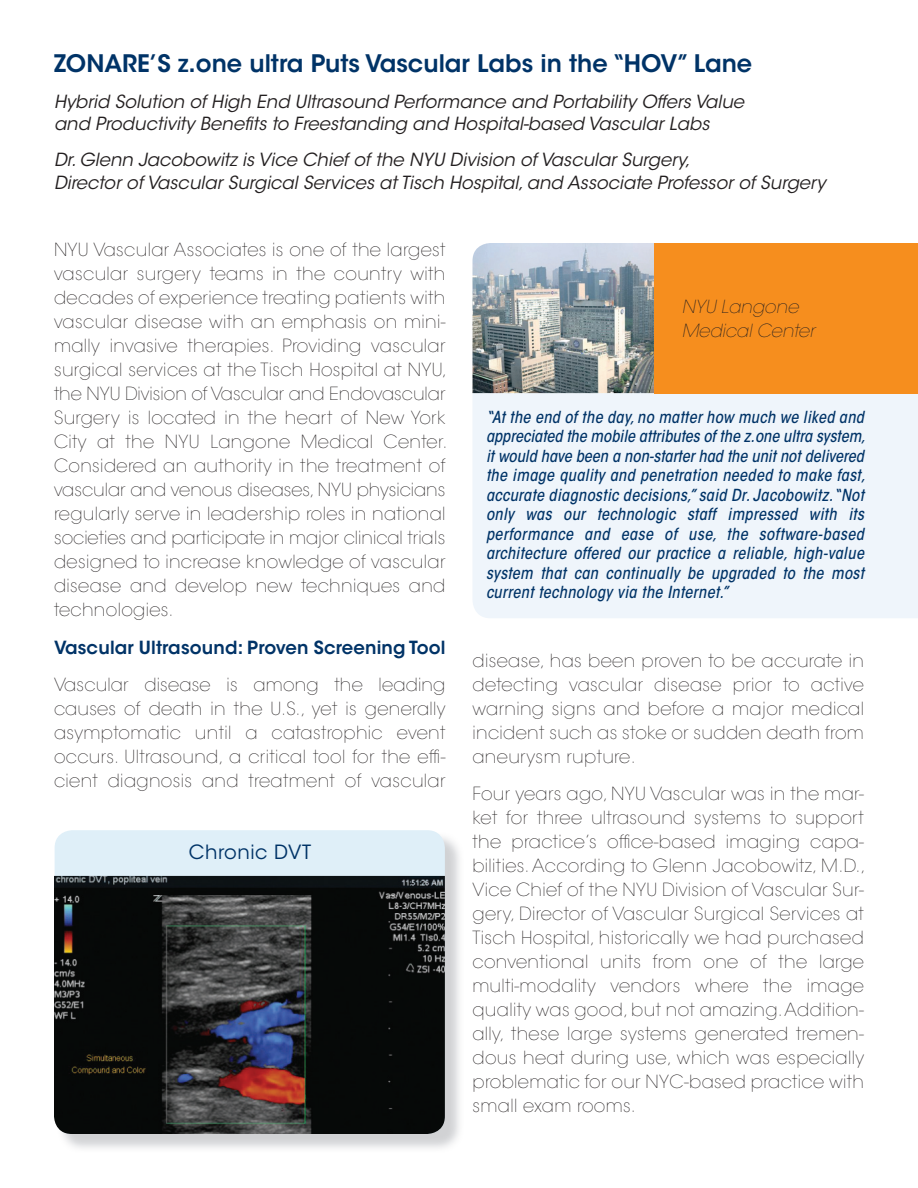
<style>
.page{position:relative;width:918px;height:1188px;background:#fff}
.page>*{position:absolute;margin:0;border:0;box-sizing:border-box;transform-origin:0 0}
.t1{font:600 24px "ITC Avant Garde Std";color:#003367}
.t2{font:19.5px "ITC Avant Garde Std";letter-spacing:.03em;color:#003367}
.t3{font:200 18px/24px "ITC Avant Garde Std";letter-spacing:.02em;color:#231f20;text-align:justify}
.t4{font:italic 18px/22.5px "ITC Avant Garde Std";color:#231f20}
.t5{font:600 18px "ITC Avant Garde Std";letter-spacing:.01em;color:#003367}
.t6{font:italic 200 18px/24px "ITC Avant Garde Std";color:#231f20}
.t7{font:italic 500 condensed 16.5px/19.5px "ITC Avant Garde Std";letter-spacing:.02em;color:#003367;text-align:justify}
</style>
<div class="page">
<div style="left:55px;top:830px;width:390px;height:304px;background:#dfeff8;border-radius:18px"></div>
<img style="left:54px;top:876px;width:391px;height:258px">
<div style="left:472px;top:393px;width:446px;height:225px;background:#eff5fb"></div>
<img style="left:472px;top:243px;width:183px;height:150px">
<div style="left:655px;top:243px;width:263px;height:150px;background:#f68e1e"></div>
<h1 class="t1" style="left:54px;top:48px;width:700px">ZONARE’S z.one ultra Puts Vascular Labs in the “HOV” Lane</h1>
<p class="t4" style="left:54px;top:90px;width:692px">Hybrid Solution of High End Ultrasound Performance and Portability Offers Value and Productivity Benefits to Freestanding and Hospital-based Vascular Labs</p>
<p class="t4" style="left:54px;top:149px;width:773px">Dr. Glenn Jacobowitz is Vice Chief of the NYU Division of Vascular Surgery,<br>Director of Vascular Surgical Services at Tisch Hospital, and Associate Professor of Surgery</p>
<p class="t3" style="left:54px;top:238px;width:395px">NYU Vascular Associates is one of the largest vascular surgery teams in the country with decades of experience treating patients with vascular disease with an emphasis on mini&shy;mally invasive therapies. Providing vascular surgical services at the Tisch Hospital at NYU, the NYU Division of Vascular and Endovascular Surgery is located in the heart of New York City at the NYU Langone Medical Center.<br>Considered an authority in the treatment of vascular and venous diseases, NYU physicians regularly serve in leadership roles in national societies and participate in major clinical trials designed to increase knowledge of vascular disease and develop new techniques and technologies.</p>
<p class="t5" style="left:54px;top:636px;width:393px">Vascular Ultrasound: Proven Screening Tool</p>
<p class="t3" style="left:54px;top:673px;width:393px">Vascular disease is among the leading causes of death in the U.S., yet is generally asymptomatic until a catastrophic event occurs. Ultrasound, a critical tool for the effi&shy;cient diagnosis and treatment of vascular</p>
<p class="t2" style="left:189px;top:840px;width:124px">Chronic DVT</p>
<p class="t6" style="left:682px;top:295px;width:135px">NYU Langone<br>Medical Center</p>
<p class="t7" style="left:486px;top:407px;width:381px">“At the end of the day, no matter how much we liked and appreciated the mobile attributes of the z.one ultra system, it would have been a non-starter had the unit not delivered the image quality and penetration needed to make fast, accurate diagnostic decisions,” said Dr. Jacobowitz. “Not only was our technologic staff impressed with its performance and ease of use, the software-based architecture offered our practice a reliable, high-value system that can continually be upgraded to the most current technology via the Internet.”</p>
<p class="t3" style="left:472px;top:649px;width:393px">disease, has been proven to be accurate in detecting vascular disease prior to active warning signs and before a major medical incident such as stoke or sudden death from aneurysm rupture.</p>
<p class="t3" style="left:472px;top:782px;width:395px">Four years ago, NYU Vascular was in the mar&shy;ket for three ultrasound systems to support the practice’s office-based imaging capa&shy;bilities. According to Glenn Jacobowitz, M.D., Vice Chief of the NYU Division of Vascular Sur&shy;gery, Director of Vascular Surgical Services at Tisch Hospital, historically we had purchased conventional units from one of the large multi-modality vendors where the image quality was good, but not amazing. Addition&shy;ally, these large systems generated tremen&shy;dous heat during use, which was especially problematic for our NYC-based practice with small exam rooms.</p>
</div>
